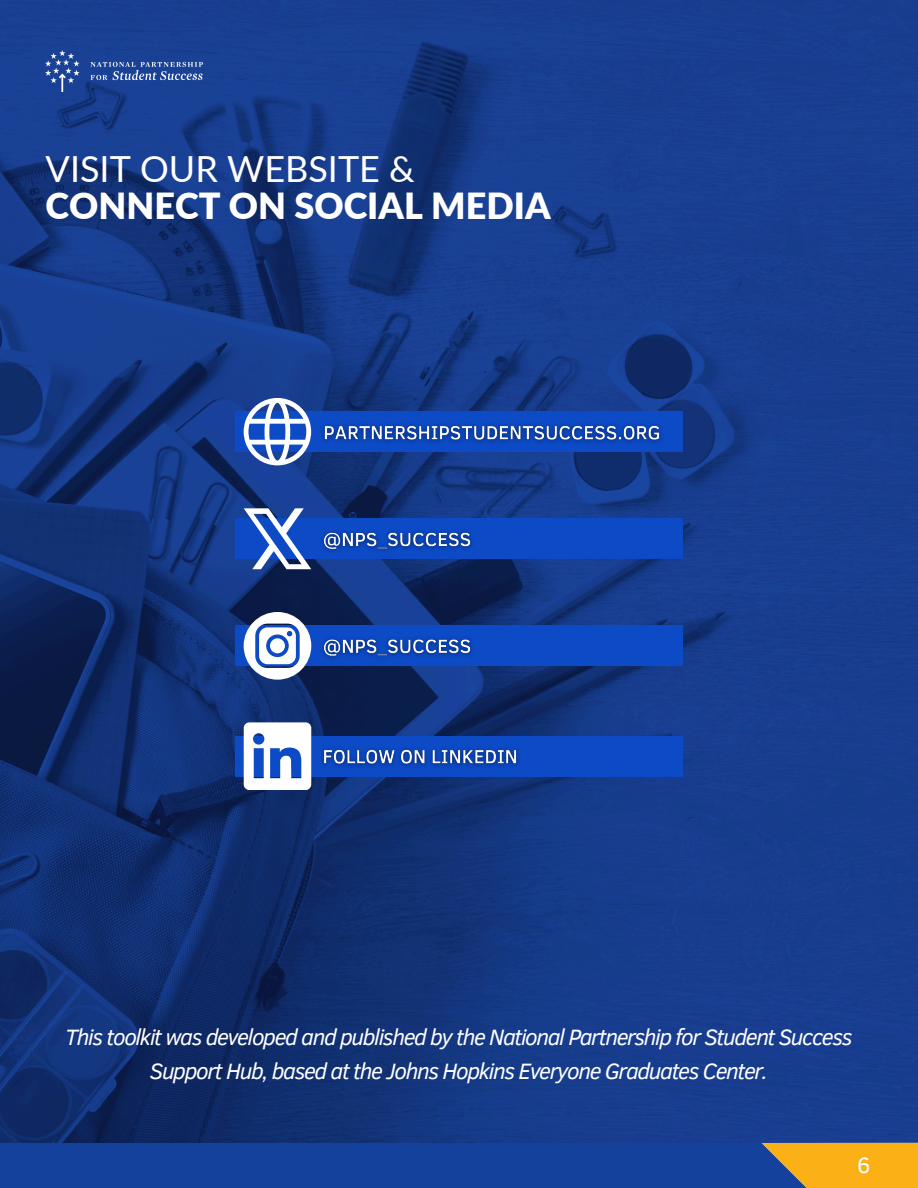
<style>
.page{position:relative;width:918px;height:1188px;background:#fff}
.page>*{position:absolute;margin:0;border:0;box-sizing:border-box;transform-origin:0 0}
.t1{font:900 36px/37.2px "Lato";color:#fff}
.t2{font:italic 22.8px/33.8px "Clear Sans";letter-spacing:-.06em;color:#fff;text-align:center}
.t3{font:22.8px "Clear Sans";color:#fff}
.s1{font-weight:400}
</style>
<div class="page">
<img style="left:0;top:0;width:918px;height:1143px">
<div style="left:235px;top:412px;width:448px;height:40px;background:#0c4ac6"></div>
<svg style="left:244px;top:398px;width:67px;height:67px"></svg>
<div style="left:235px;top:519px;width:448px;height:40px;background:#0c4ac6"></div>
<svg style="left:244px;top:508px;width:67px;height:61px"></svg>
<div style="left:235px;top:626px;width:448px;height:40px;background:#0c4ac6"></div>
<svg style="left:244px;top:612px;width:67px;height:67px"></svg>
<div style="left:235px;top:736px;width:448px;height:40px;background:#0c4ac6"></div>
<svg style="left:244px;top:722px;width:67px;height:68px"></svg>
<img style="left:46px;top:51px;width:156px;height:40px">
<div style="left:0;top:1143px;width:814px;height:45px;background:#13419b"></div>
<svg style="left:753px;top:1142px;width:165px;height:46px"></svg>
<img style="left:322px;top:424px;width:340px;height:19px">
<img style="left:322px;top:531px;width:150px;height:21px">
<img style="left:322px;top:638px;width:150px;height:21px">
<img style="left:321px;top:748px;width:198px;height:19px">
<p class="t1" style="left:46px;top:150px;width:506px"><span class="s1">VISIT OUR WEBSITE &amp;<br></span>CONNECT ON SOCIAL MEDIA</p>
<h1 class="t2" style="left:65px;top:1019px;width:789px">This toolkit was developed and published by the National Partnership for Student Success<br>Support Hub, based at the Johns Hopkins Everyone Graduates Center.</h1>
<p class="t3" style="left:857px;top:1148px;width:15px">6</p>
</div>
